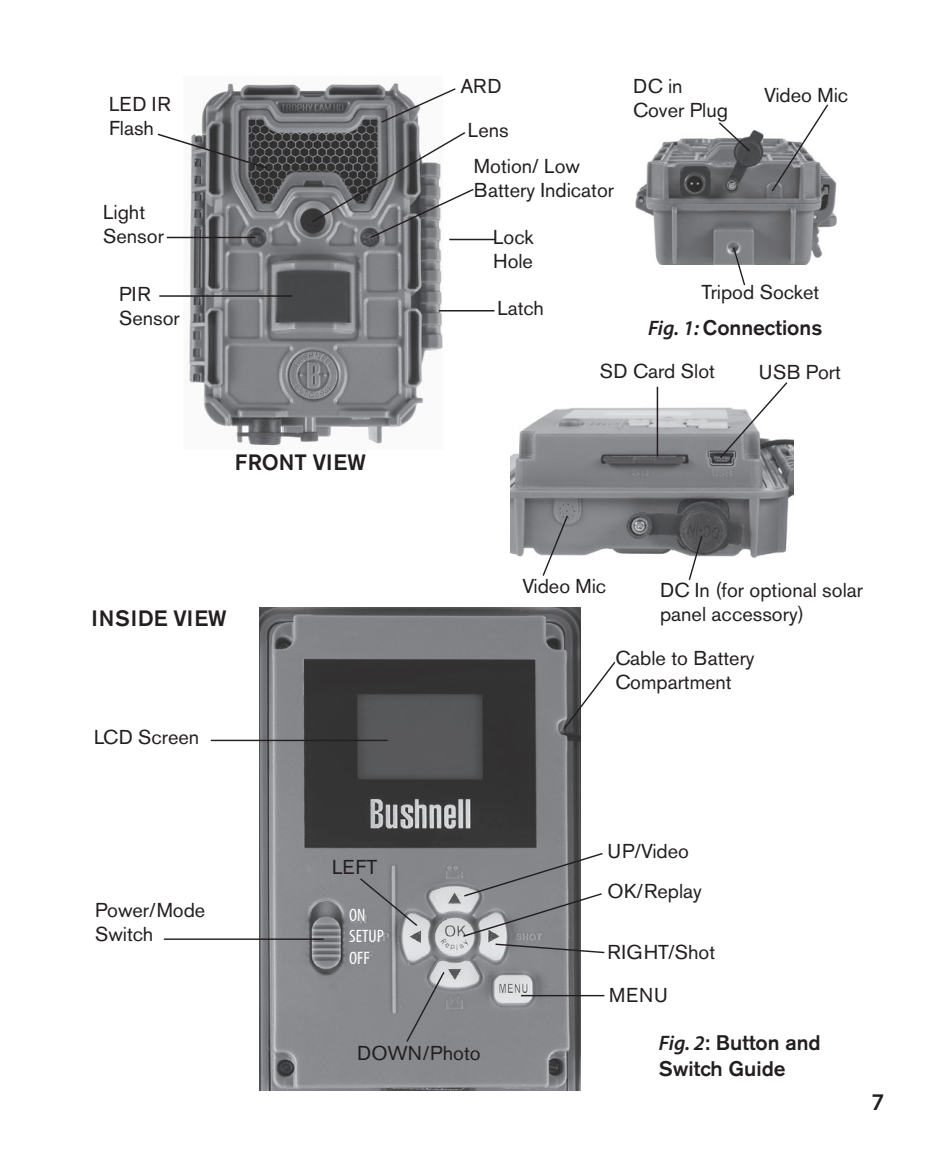
<style>
.page{position:relative;width:947px;height:1160px;background:#fff}
.page>*{position:absolute;margin:0;border:0;box-sizing:border-box;transform-origin:0 0}
.t1{font:600 24px "Myriad Pro";color:#231f20}
.t2{font:500 21.9px "Akzidenz Grotesk BE";letter-spacing:.04em;color:#231f20}
.t3{font:500 21.9px "Akzidenz Grotesk BE";color:#231f20}
.t4{font:500 21px/25.2px "Akzidenz Grotesk BE";color:#231f20}
.t5{font:20.1px/24px "Akzidenz Grotesk BE";color:#231f20}
.t6{font:condensed 18px/21.6px "Myriad Pro";color:#fff}
.s1{font-family:"Myriad Pro";font-weight:600;font-style:italic}
</style>
<div class="page">
<img style="left:510px;top:403px;width:283px;height:155px">
<svg style="left:718px;top:382px;width:71px;height:78px"></svg>
<svg style="left:688px;top:534px;width:16px;height:46px"></svg>
<svg style="left:541px;top:514px;width:28px;height:62px"></svg>
<hr style="left:657px;top:387px;width:1px;height:69px;background:#231f20">
<img style="left:184px;top:83px;width:259px;height:363px">
<svg style="left:380px;top:87px;width:76px;height:37px"></svg>
<svg style="left:310px;top:131px;width:165px;height:108px"></svg>
<hr style="left:439px;top:310px;width:55px;height:1px;background:#231f20">
<hr style="left:449px;top:239px;width:46px;height:1px;background:#231f20">
<hr style="left:167px;top:237px;width:88px;height:1px;background:#231f20">
<svg style="left:157px;top:132px;width:112px;height:38px"></svg>
<hr style="left:159px;top:295px;width:133px;height:2px;background:#231f20">
<img style="left:635px;top:129px;width:202px;height:136px">
<svg style="left:770px;top:104px;width:60px;height:89px"></svg>
<svg style="left:717px;top:122px;width:35px;height:31px"></svg>
<svg style="left:732px;top:246px;width:14px;height:40px"></svg>
<img style="left:259px;top:608px;width:321px;height:482px">
<hr style="left:211px;top:739px;width:177px;height:2px;background:#231f20">
<hr style="left:164px;top:938px;width:160px;height:2px;background:#231f20">
<svg style="left:405px;top:970px;width:41px;height:73px;background:#888a8d"></svg>
<hr style="left:521px;top:995px;width:83px;height:1px;background:#231f20">
<svg style="left:358px;top:876px;width:61px;height:51px;background:#87898c"></svg>
<svg style="left:462px;top:851px;width:143px;height:103px"></svg>
<svg style="left:562px;top:660px;width:54px;height:71px"></svg>
<p class="t5" style="left:109px;top:92px;width:63px">LED IR<br>Flash</p>
<p class="t5" style="left:103px;top:200px;width:62px">Light<br>Sensor</p>
<p class="t5" style="left:119px;top:282px;width:62px">PIR<br>Sensor</p>
<p class="t3" style="left:235px;top:449px;width:132px">FRONT VIEW</p>
<p class="t5" style="left:460px;top:74px;width:43px">ARD</p>
<p class="t5" style="left:468px;top:118px;width:42px">Lens</p>
<p class="t5" style="left:474px;top:154px;width:142px">Motion/ Low<br>Battery Indicator</p>
<p class="t5" style="left:493px;top:225px;width:42px">Lock<br>Hole</p>
<p class="t5" style="left:497px;top:296px;width:48px">Latch</p>
<p class="t5" style="left:633px;top:74px;width:96px">DC in<br>Cover Plug</p>
<p class="t5" style="left:764px;top:83px;width:86px">Video Mic</p>
<p class="t5" style="left:701px;top:280px;width:119px">Tripod Socket</p>
<p class="t4" style="left:648px;top:314px;width:176px"><span class="s1">Fig. 1:</span> Connections</p>
<p class="t5" style="left:600px;top:358px;width:117px">SD Card Slot</p>
<p class="t5" style="left:759px;top:360px;width:84px">USB Port</p>
<p class="t2" style="left:91px;top:604px;width:137px">INSIDE VIEW</p>
<p class="t5" style="left:94px;top:725px;width:107px">LCD Screen</p>
<p class="t5" style="left:95px;top:898px;width:112px">Power/Mode<br>Switch</p>
<p class="t5" style="left:522px;top:574px;width:86px">Video Mic</p>
<p class="t5" style="left:660px;top:578px;width:204px">DC In (for optional solar panel accessory)</p>
<p class="t5" style="left:615px;top:646px;width:141px">Cable to Battery<br>Compartment</p>
<p class="t5" style="left:332px;top:854px;width:46px">LEFT</p>
<p class="t6" style="left:349px;top:903px;width:36px">ON<br>SETUP<br>OFF</p>
<p class="t5" style="left:357px;top:1041px;width:125px">DOWN/Photo</p>
<p class="t5" style="left:607px;top:838px;width:83px">UP/Video</p>
<p class="t5" style="left:607px;top:879px;width:96px">OK/Replay</p>
<p class="t5" style="left:607px;top:939px;width:109px">RIGHT/Shot</p>
<p class="t5" style="left:609px;top:982px;width:60px">MENU</p>
<p class="t4" style="left:659px;top:1030px;width:163px"><span class="s1">Fig. 2</span>: Button and<br>Switch Guide</p>
<p class="t1" style="left:871px;top:1086px;width:14px">7</p>
</div>
